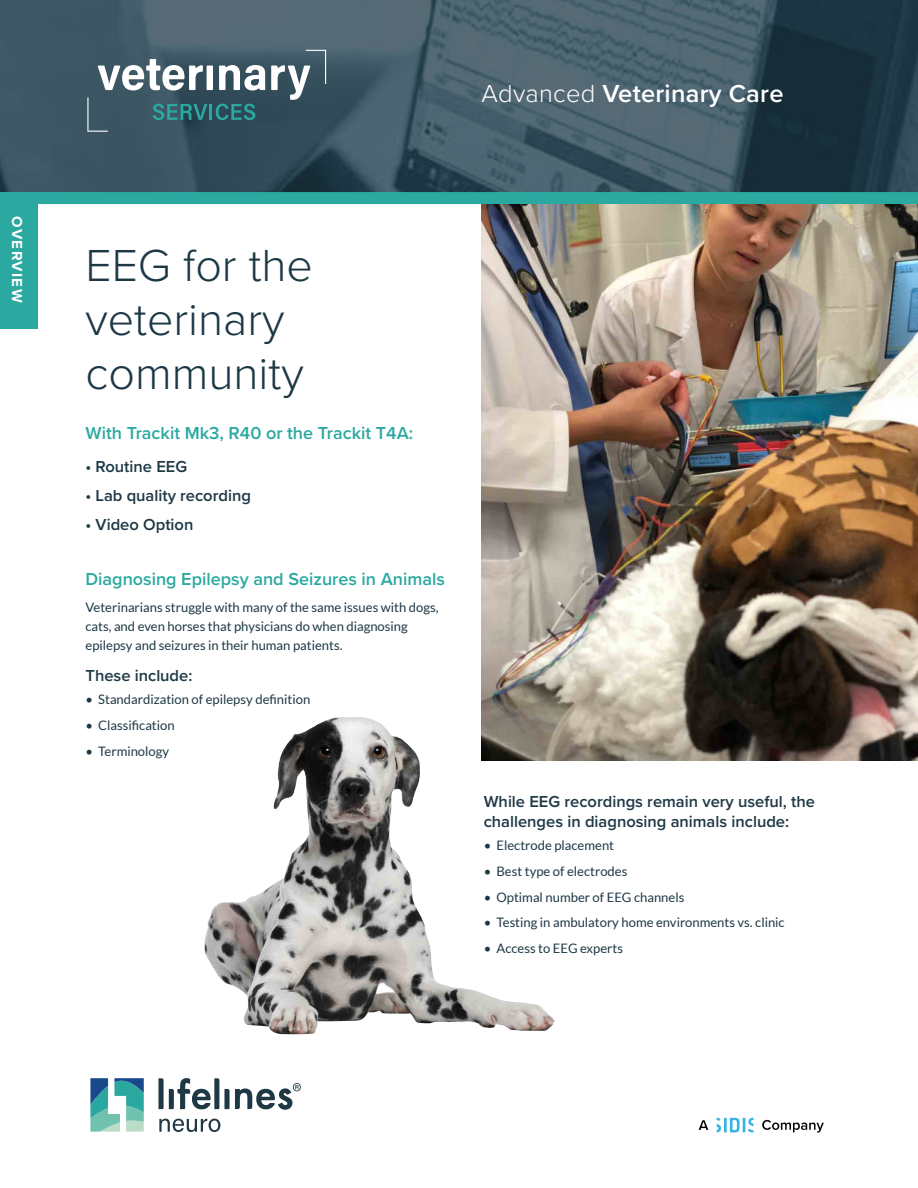
<style>
.page{position:relative;width:918px;height:1188px;background:#fff}
.page>*{position:absolute;margin:0;border:0;box-sizing:border-box;transform-origin:0 0}
.t1{font:300 46.5px/54px "Proxima Nova";color:#1d3845}
.Standfirst{font:600 25.5px "Proxima Nova";letter-spacing:.01em;color:#fff}
.sub{font:600 18px "Proxima Nova";color:#2ba9a0}
.subsub{font:600 16.5px/19.8px "Proxima Nova";color:#1d3845}
.Running_head{font:700 15px "Proxima Nova";letter-spacing:.08em;color:#fff}
.bullets1{font:13.05px "Lato";color:#1d3845}
.body{font:13.05px/18.9px "Lato";color:#1d3845}
.s1{font-weight:300}
</style>
<div class="page">
<svg style="left:0;top:0;width:918px;height:204px;background:#3b5964"></svg>
<div style="left:0;top:192px;width:37px;height:137px;background:#2ba9a0"></div>
<svg style="left:699px;top:1120px;width:9px;height:10px"></svg>
<svg style="left:762px;top:1120px;width:62px;height:13px"></svg>
<svg style="left:717px;top:1118px;width:36px;height:15px"></svg>
<svg style="left:159px;top:1119px;width:61px;height:13px"></svg>
<svg style="left:90px;top:1078px;width:54px;height:54px"></svg>
<svg style="left:159px;top:1078px;width:142px;height:32px"></svg>
<svg style="left:98px;top:59px;width:105px;height:31px"></svg>
<div style="left:207px;top:66px;width:6px;height:24px;background:#fff"></div>
<svg style="left:219px;top:65px;width:46px;height:25px"></svg>
<svg style="left:87px;top:97px;width:21px;height:35px"></svg>
<svg style="left:271px;top:50px;width:55px;height:50px"></svg>
<svg style="left:153px;top:104px;width:102px;height:16px;background:#2d7276"></svg>
<img style="left:204px;top:718px;width:351px;height:317px">
<img style="left:482px;top:204px;width:436px;height:556px">
<p class="Running_head" style="left:29px;top:216px;width:88px;rotate:90deg">OVERVIEW</p>
<p class="Standfirst" style="left:482px;top:74px;width:304px"><span class="s1">Advanced</span> Veterinary Care</p>
<p class="t1" style="left:86px;top:236px;width:229px">EEG for the veterinary community</p>
<p class="sub" style="left:86px;top:420px;width:329px">With Trackit Mk3, R40 or the Trackit T4A:</p>
<p class="subsub" style="left:86px;top:456px;width:103px">• Routine EEG</p>
<p class="subsub" style="left:86px;top:485px;width:167px">• Lab quality recording</p>
<p class="subsub" style="left:86px;top:514px;width:109px">• Video Option</p>
<p class="sub" style="left:86px;top:565px;width:361px">Diagnosing Epilepsy and Seizures in Animals</p>
<p class="body" style="left:86px;top:598px;width:355px">Veterinarians struggle with many of the same issues with dogs, cats, and even horses that physicians do when diagnosing epilepsy and seizures in their human patients.</p>
<p class="subsub" style="left:86px;top:665px;width:108px">These include:</p>
<p class="bullets1" style="left:86px;top:692px;width:226px">• Standardization of epilepsy definition</p>
<p class="bullets1" style="left:86px;top:718px;width:91px">• Classification</p>
<p class="bullets1" style="left:86px;top:744px;width:85px">• Terminology</p>
<p class="subsub" style="left:484px;top:791px;width:333px">While EEG recordings remain very useful, the challenges in diagnosing animals include:</p>
<p class="bullets1" style="left:484px;top:838px;width:132px">• Electrode placement</p>
<p class="bullets1" style="left:484px;top:864px;width:145px">• Best type of electrodes</p>
<p class="bullets1" style="left:484px;top:890px;width:202px">• Optimal number of EEG channels</p>
<p class="bullets1" style="left:484px;top:915px;width:302px">• Testing in ambulatory home environments vs. clinic</p>
<p class="bullets1" style="left:484px;top:941px;width:141px">• Access to EEG experts</p>
</div>
